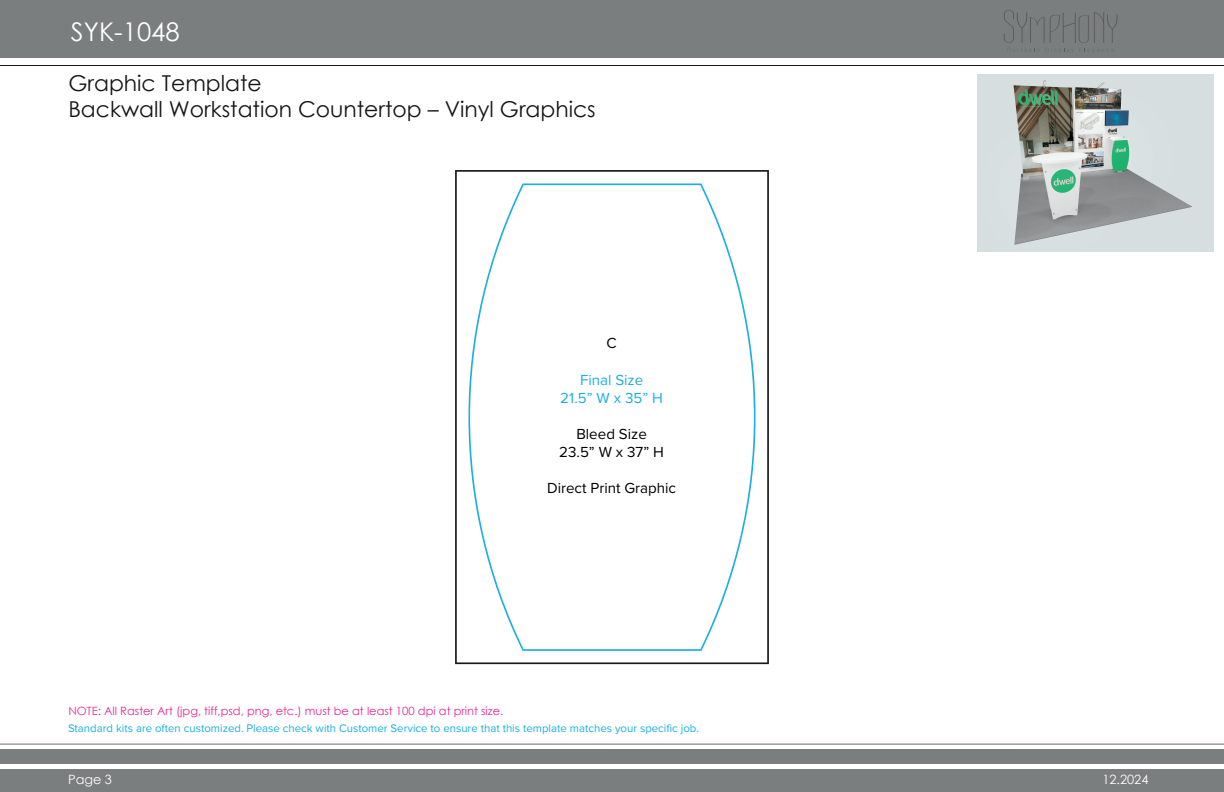
<style>
.page{position:relative;width:1224px;height:792px;background:#fff}
.page>*{position:absolute;margin:0;border:0;box-sizing:border-box;transform-origin:0 0}
.t1{font:25.7px "Century Gothic";color:#fff}
.t2{font:21.9px/26.2px "Century Gothic";color:#161517}
.t3{font:15.1px/18.1px "Proxima Nova";color:#000;text-align:center}
.t4{font:15.1px/18.1px "Proxima Nova";color:#1daee5;text-align:center}
.t5{font:12.8px "Century Gothic";color:#fff}
.t6{font:11.4px "Proxima Nova";color:#1daee5}
.t7{font:11.4px "Century Gothic";color:#e92693}
</style>
<div class="page">
<div style="left:0;top:0;width:1224px;height:58px;background:#7a7e7e"></div>
<hr style="left:0;top:65px;width:1224px;height:1px;background:#181719">
<svg style="left:1004px;top:10px;width:113px;height:42px"></svg>
<div style="left:0;top:749px;width:1224px;height:43px;background:#7a7e7e"></div>
<div style="left:0;top:764px;width:1224px;height:5px;background:#fff"></div>
<hr style="left:0;top:744px;width:1224px;height:1px;background:#181719">
<img style="left:978px;top:75px;width:236px;height:177px">
<svg style="left:455px;top:170px;width:314px;height:494px"></svg>
<h1 class="t1" style="left:71px;top:13px;width:110px">SYK-1048</h1>
<h2 class="t2" style="left:68px;top:70px;width:529px">Graphic Template<br>Backwall Workstation Countertop – Vinyl Graphics</h2>
<h3 class="t3" style="left:607px;top:333px;width:12px">C</h3>
<h3 class="t4" style="left:560px;top:370px;width:104px">Final Size<br>21.5” W x 35” H</h3>
<h3 class="t3" style="left:559px;top:424px;width:106px">Bleed Size<br>23.5” W x 37” H</h3>
<h3 class="t3" style="left:547px;top:479px;width:130px">Direct Print Graphic</h3>
<p class="t7" style="left:69px;top:703px;width:436px">NOTE: All Raster Art (jpg, tiff,psd, png, etc.) must be at least 100 dpi at print size.</p>
<p class="t6" style="left:68px;top:719px;width:632px">Standard kits are often customized. Please check with Customer Service to ensure that this template matches your specific job.</p>
<p class="t5" style="left:68px;top:770px;width:45px">Page 3</p>
<p class="t5" style="left:1102px;top:770px;width:48px">12.2024</p>
</div>
